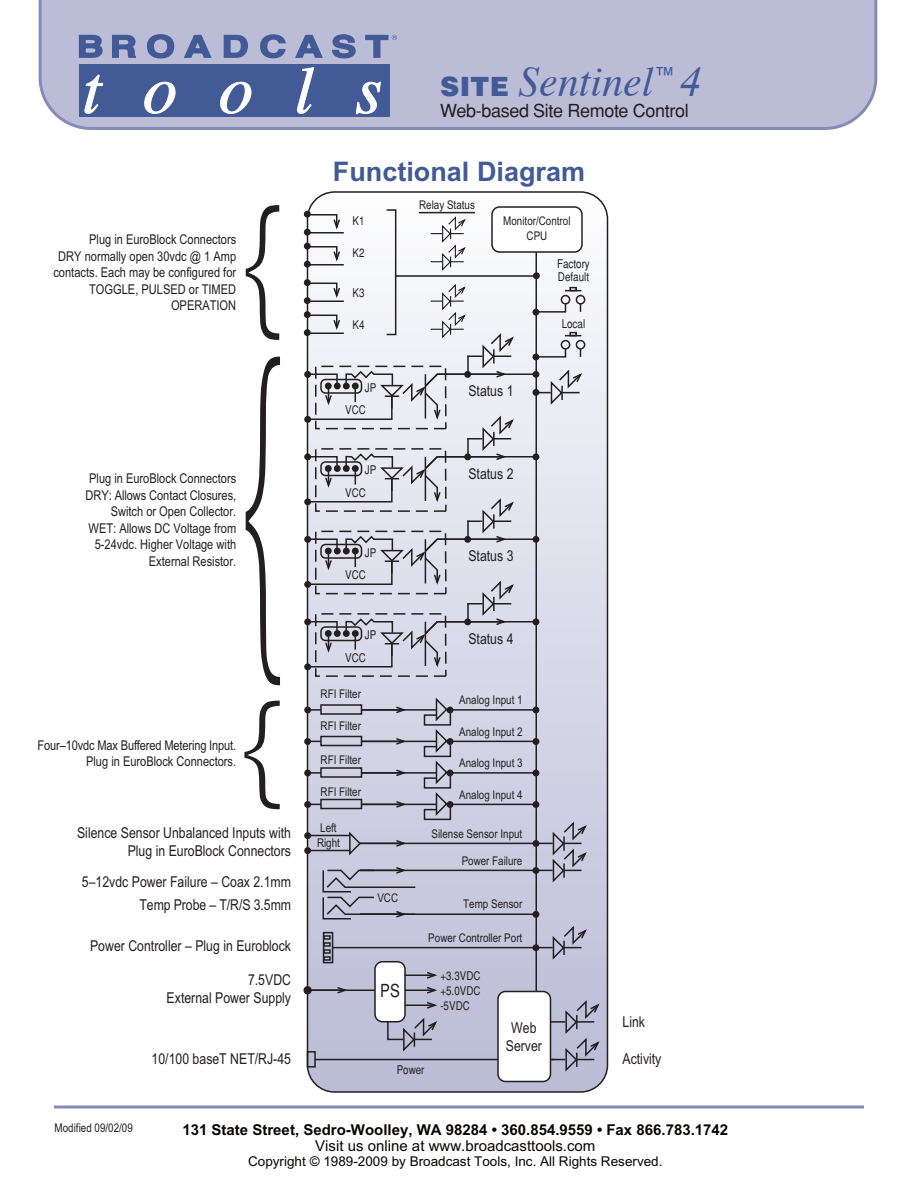
<style>
.page{position:relative;width:918px;height:1188px;background:#fff}
.page>*{position:absolute;margin:0;border:0;box-sizing:border-box;transform-origin:0 0}
.t1{font:italic 42px "Times";color:#425a96}
.t2{font:700 27px "Arial";color:#425a96}
.t3{font:18px "Helvetica";letter-spacing:-.02em;color:#231f20}
.t4{font:18px "Helvetica";letter-spacing:-.02em;color:#231f20;scale:.82 1}
.t5{font:15px/18px "Arial Narrow";color:#231f20;text-align:right}
.t6{font:700 15px "Arial";color:#090504}
.t7{font:15px "Arial";color:#090504}
.t8{font:13.5px/16.5px "Arial Narrow";color:#231f20;text-align:right}
.t9{font:13.5px "Arial";color:#090504}
.t10{font:12px/15px "Arial Narrow";color:#231f20;text-align:center}
.t11{font:12px/15px "Helvetica";color:#231f20;scale:.82 1}
.s1{font-family:"Helvetica";font-weight:900;font-style:normal;font-size:27px}
</style>
<div class="page">
<svg style="left:308px;top:192px;width:300px;height:899px"></svg>
<div style="left:38px;top:0;width:840px;height:130px;background:#bbbcd6"></div>
<hr style="left:54px;top:1106px;width:810px;height:2px;background:#868ab7">
<div style="left:79px;top:64px;width:310px;height:53px;background:#425a96"></div>
<svg style="left:78px;top:33px;width:319px;height:82px"></svg>
<hr style="left:308px;top:990px;width:67px;height:1px;background:#231f20">
<div style="left:303px;top:986px;width:9px;height:8px;background:#231f20;border-radius:50%"></div>
<svg style="left:406px;top:1001px;width:34px;height:9px"></svg>
<svg style="left:406px;top:986px;width:34px;height:9px"></svg>
<div style="left:307px;top:1051px;width:9px;height:17px;border:2px solid #231f20"></div>
<hr style="left:315px;top:1059px;width:239px;height:1px;background:#231f20">
<div style="left:576px;top:295px;width:9px;height:10px;border:2px solid #231f20;border-radius:50%"></div>
<div style="left:374px;top:961px;width:32px;height:61px;background:#fff;border:2px solid #231f20;border-radius:8px"></div>
<svg style="left:246px;top:205px;width:33px;height:135px"></svg>
<hr style="left:536px;top:232px;width:1px;height:825px;background:#231f20">
<svg style="left:491px;top:206px;width:92px;height:47px"></svg>
<div style="left:576px;top:340px;width:9px;height:10px;border:2px solid #231f20;border-radius:50%"></div>
<div style="left:315px;top:613px;width:132px;height:64px;border:2px dashed #231f20"></div>
<svg style="left:246px;top:357px;width:34px;height:328px"></svg>
<div style="left:320px;top:704px;width:42px;height:11px;border:2px solid #231f20"></div>
<hr style="left:447px;top:709px;width:89px;height:2px;background:#231f20">
<div style="left:532px;top:707px;width:7px;height:6px;background:#231f20;border-radius:50%"></div>
<hr style="left:362px;top:709px;width:74px;height:2px;background:#231f20">
<svg style="left:395px;top:705px;width:14px;height:9px"></svg>
<div style="left:447px;top:707px;width:7px;height:6px;background:#231f20;border-radius:50%"></div>
<svg style="left:311px;top:709px;width:10px;height:2px"></svg>
<div style="left:304px;top:707px;width:7px;height:6px;background:#231f20;border-radius:50%"></div>
<div style="left:320px;top:736px;width:42px;height:10px;border:2px solid #231f20"></div>
<hr style="left:447px;top:741px;width:89px;height:1px;background:#231f20">
<div style="left:532px;top:738px;width:7px;height:7px;background:#231f20;border-radius:50%"></div>
<hr style="left:362px;top:741px;width:74px;height:1px;background:#231f20">
<svg style="left:395px;top:737px;width:14px;height:9px"></svg>
<div style="left:304px;top:738px;width:7px;height:7px;background:#231f20;border-radius:50%"></div>
<div style="left:320px;top:767px;width:42px;height:11px;border:2px solid #231f20"></div>
<hr style="left:447px;top:772px;width:89px;height:2px;background:#231f20">
<div style="left:532px;top:770px;width:7px;height:6px;background:#231f20;border-radius:50%"></div>
<hr style="left:362px;top:772px;width:74px;height:2px;background:#231f20">
<svg style="left:395px;top:768px;width:14px;height:9px"></svg>
<div style="left:447px;top:770px;width:7px;height:6px;background:#231f20;border-radius:50%"></div>
<svg style="left:311px;top:772px;width:10px;height:2px"></svg>
<div style="left:304px;top:770px;width:7px;height:6px;background:#231f20;border-radius:50%"></div>
<div style="left:320px;top:799px;width:42px;height:10px;border:2px solid #231f20"></div>
<hr style="left:447px;top:804px;width:89px;height:1px;background:#231f20">
<div style="left:532px;top:801px;width:7px;height:7px;background:#231f20;border-radius:50%"></div>
<hr style="left:362px;top:804px;width:74px;height:1px;background:#231f20">
<svg style="left:395px;top:800px;width:14px;height:9px"></svg>
<svg style="left:423px;top:696px;width:29px;height:125px"></svg>
<div style="left:447px;top:801px;width:7px;height:7px;background:#231f20;border-radius:50%"></div>
<div style="left:304px;top:801px;width:7px;height:7px;background:#231f20;border-radius:50%"></div>
<svg style="left:244px;top:701px;width:36px;height:108px"></svg>
<svg style="left:348px;top:830px;width:14px;height:27px"></svg>
<hr style="left:307px;top:835px;width:43px;height:1px;background:#231f20">
<div style="left:304px;top:832px;width:7px;height:7px;background:#231f20;border-radius:50%"></div>
<hr style="left:307px;top:850px;width:43px;height:1px;background:#231f20">
<div style="left:304px;top:847px;width:7px;height:7px;background:#231f20;border-radius:50%"></div>
<hr style="left:360px;top:843px;width:176px;height:1px;background:#231f20">
<div style="left:532px;top:840px;width:7px;height:7px;background:#231f20;border-radius:50%"></div>
<svg style="left:395px;top:839px;width:14px;height:9px"></svg>
<hr style="left:360px;top:870px;width:176px;height:1px;background:#231f20">
<div style="left:532px;top:867px;width:7px;height:7px;background:#231f20;border-radius:50%"></div>
<svg style="left:537px;top:820px;width:51px;height:64px"></svg>
<hr style="left:360px;top:914px;width:176px;height:1px;background:#231f20">
<div style="left:532px;top:911px;width:7px;height:7px;background:#231f20;border-radius:50%"></div>
<svg style="left:322px;top:866px;width:95px;height:54px"></svg>
<hr style="left:333px;top:947px;width:203px;height:1px;background:#231f20">
<div style="left:532px;top:944px;width:7px;height:7px;background:#231f20;border-radius:50%"></div>
<svg style="left:537px;top:924px;width:51px;height:38px"></svg>
<div style="left:323px;top:932px;width:10px;height:31px;border:2px solid #231f20"></div>
<div style="left:323px;top:956px;width:8px;height:5px;border:2px solid #231f20"></div>
<div style="left:323px;top:949px;width:8px;height:5px;border:2px solid #231f20"></div>
<div style="left:323px;top:942px;width:8px;height:5px;border:2px solid #231f20"></div>
<div style="left:323px;top:935px;width:8px;height:5px;border:2px solid #231f20"></div>
<svg style="left:405px;top:971px;width:35px;height:9px"></svg>
<svg style="left:386px;top:1016px;width:53px;height:37px"></svg>
<svg style="left:336px;top:986px;width:14px;height:9px"></svg>
<div style="left:497px;top:991px;width:54px;height:91px;background:#fff;border:2px solid #231f20;border-radius:8px"></div>
<svg style="left:550px;top:998px;width:51px;height:75px"></svg>
<svg style="left:305px;top:208px;width:279px;height:462px"></svg>
<div style="left:532px;top:389px;width:7px;height:7px;background:#231f20;border-radius:50%"></div>
<h1 class="t1" style="left:440px;top:64px;width:263px"><span class="s1">SITE</span> Sentinel<sup>™</sup> 4</h1>
<h3 class="t3" style="left:440px;top:104px;width:250px">Web-based Site Remote Control</h3>
<h2 class="t2" style="left:333px;top:161px;width:254px">Functional Diagram</h2>
<p class="t8" style="left:53px;top:233px;width:184px">Plug in EuroBlock Connectors<br>DRY normally open 30vdc @ 1 Amp contacts. Each may be configured for<br>TOGGLE, PULSED or TIMED<br>OPERATION</p>
<p class="t8" style="left:86px;top:472px;width:152px">Plug in EuroBlock Connectors<br>DRY: Allows Contact Closures,<br>Switch or Open Collector.<br>WET: Allows DC Voltage from<br>5-24vdc. Higher Voltage with<br>External Resistor.</p>
<p class="t8" style="left:38px;top:738px;width:200px">Four–10vdc Max Buffered Metering Input.<br>Plug in EuroBlock Connectors.</p>
<p class="t5" style="left:77px;top:825px;width:216px">Silence Sensor Unbalanced Inputs with<br>Plug in EuroBlock Connectors</p>
<p class="t5" style="left:82px;top:872px;width:211px;line-height:23.2px">5–12vdc Power Failure – Coax 2.1mm<br>Temp Probe – T/R/S 3.5mm</p>
<p class="t5" style="left:90px;top:938px;width:202px">Power Controller – Plug in Euroblock</p>
<p class="t11" style="left:352px;top:215px;width:16px">K1</p>
<p class="t11" style="left:352px;top:247px;width:16px">K2</p>
<p class="t11" style="left:352px;top:286px;width:16px">K3</p>
<p class="t11" style="left:352px;top:318px;width:16px">K4</p>
<p class="t10" style="left:419px;top:198px;width:57px">Relay Status</p>
<p class="t10" style="left:503px;top:214px;width:69px">Monitor/Control<br>CPU</p>
<p class="t11" style="left:557px;top:258px;width:42px;line-height:13.5px">Factory<br>Default</p>
<p class="t11" style="left:562px;top:317px;width:30px">Local</p>
<p class="t11" style="left:365px;top:381px;width:16px">JP</p>
<p class="t5" style="left:468px;top:383px;width:47px">Status 1</p>
<p class="t11" style="left:345px;top:403px;width:27px">VCC</p>
<p class="t11" style="left:365px;top:463px;width:16px">JP</p>
<p class="t11" style="left:345px;top:486px;width:27px">VCC</p>
<p class="t11" style="left:365px;top:546px;width:16px">JP</p>
<p class="t11" style="left:345px;top:568px;width:27px">VCC</p>
<p class="t11" style="left:365px;top:628px;width:16px">JP</p>
<p class="t11" style="left:345px;top:651px;width:27px">VCC</p>
<p class="t10" style="left:321px;top:688px;width:42px">RFI Filter</p>
<p class="t5" style="left:468px;top:466px;width:47px">Status 2</p>
<p class="t5" style="left:468px;top:548px;width:47px">Status 3</p>
<p class="t5" style="left:468px;top:631px;width:47px">Status 4</p>
<p class="t10" style="left:459px;top:694px;width:65px">Analog Input 1</p>
<p class="t10" style="left:321px;top:719px;width:42px">RFI Filter</p>
<p class="t10" style="left:321px;top:754px;width:42px">RFI Filter</p>
<p class="t10" style="left:459px;top:757px;width:65px">Analog Input 3</p>
<p class="t10" style="left:321px;top:785px;width:42px">RFI Filter</p>
<p class="t10" style="left:459px;top:788px;width:65px">Analog Input 4</p>
<p class="t10" style="left:432px;top:827px;width:92px">Silense Sensor Input</p>
<p class="t10" style="left:459px;top:725px;width:65px">Analog Input 2</p>
<p class="t10" style="left:317px;top:821px;width:24px;text-align:left">Left<br>Right</p>
<p class="t10" style="left:377px;top:892px;width:22px">VCC</p>
<p class="t10" style="left:462px;top:854px;width:62px">Power Failure</p>
<p class="t10" style="left:463px;top:898px;width:61px">Temp Sensor</p>
<p class="t10" style="left:428px;top:931px;width:96px">Power Controller Port</p>
<p class="t10" style="left:55px;top:1122px;width:80px">Modified 09/02/09</p>
<p class="t5" style="left:167px;top:972px;width:126px">7.5VDC<br>External Power Supply</p>
<h3 class="t4" style="left:380px;top:984px;width:26px">PS</h3>
<p class="t11" style="left:440px;top:970px;width:51px">+3.3VDC</p>
<p class="t11" style="left:440px;top:985px;width:51px">+5.0VDC -5VDC</p>
<p class="t5" style="left:152px;top:1051px;width:141px">10/100 baseT NET/RJ-45</p>
<p class="t11" style="left:397px;top:1063px;width:36px">Power</p>
<p class="t5" style="left:506px;top:1021px;width:38px;text-align:center">Web<br>Server</p>
<p class="t5" style="left:623px;top:1014px;width:24px">Link</p>
<p class="t5" style="left:623px;top:1052px;width:40px">Activity</p>
<p class="t6" style="left:182px;top:1124px;width:547px">131 State Street, Sedro-Woolley, WA 98284 • 360.854.9559 • Fax 866.783.1742</p>
<p class="t7" style="left:315px;top:1141px;width:282px">Visit us online at www.broadcasttools.com</p>
<p class="t9" style="left:248px;top:1157px;width:416px">Copyright © 1989-2009 by Broadcast Tools, Inc. All Rights Reserved.</p>
</div>
